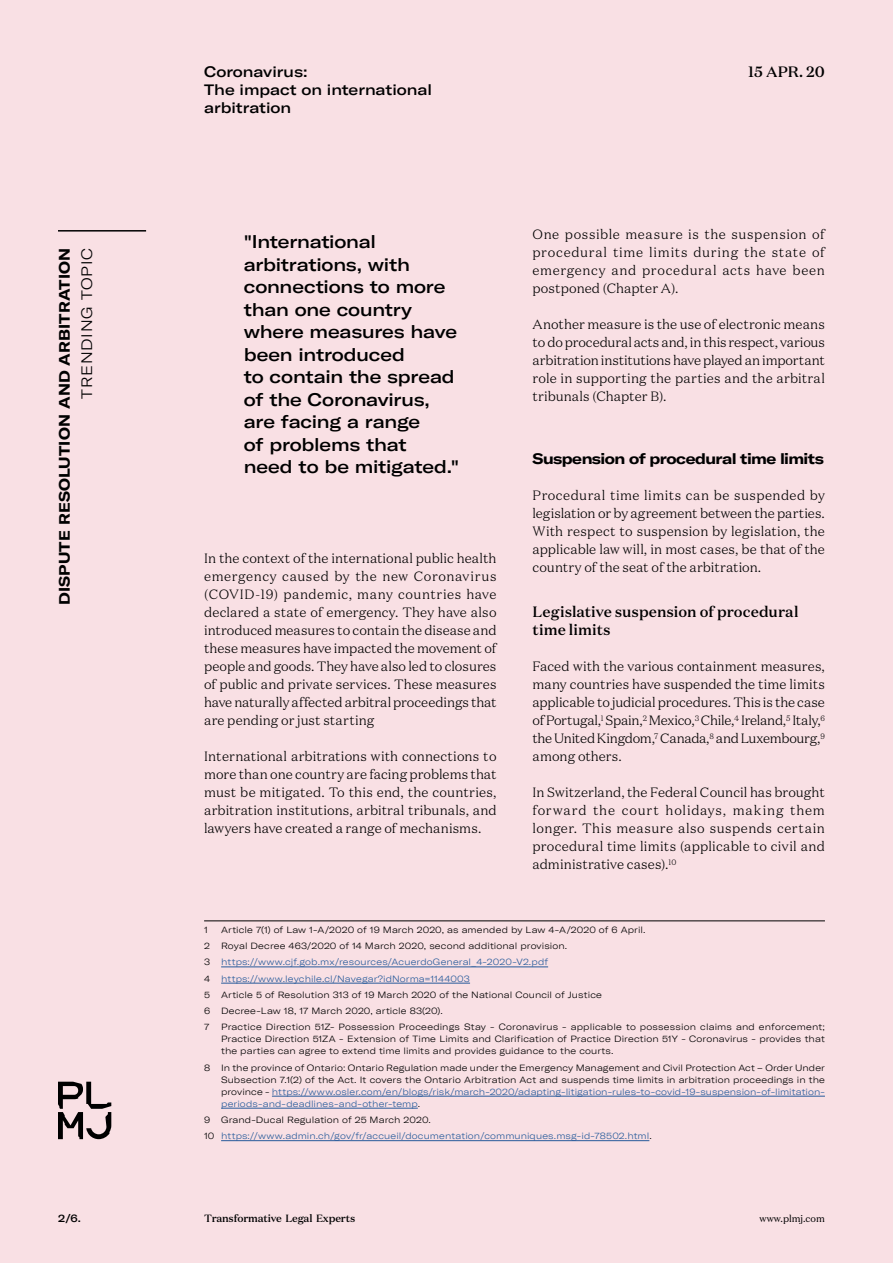
<style>
.page{position:relative;width:893px;height:1263px;background:#f9e0e4}
.page>*{position:absolute;margin:0;border:0;box-sizing:border-box;transform-origin:0 0}
.t1{font:500 expanded 18px/22.5px "GT America";letter-spacing:-.01em;color:#000}
.t2{font:500 15px/18px "Domaine Text";color:#000}
.t3{font:500 expanded 15px/18px "GT America";color:#000}
.t4{font:700 expanded 15px "GT America";letter-spacing:-.025em;color:#000}
.t5{font:700 expanded 15px "GT America";letter-spacing:.01em;color:#000}
.t6{font:300 expanded 15px "GT America";letter-spacing:.05em;color:#000}
.t7{font:300 13.5px/18px "Domaine Text";letter-spacing:.005em;color:#000;text-align:justify}
.t8{font:500 10.5px "Domaine Text";letter-spacing:-.02em;color:#000}
.t9{font:500 expanded 10.5px "GT America";color:#000}
.t10{font:9.75px "Domaine Text";color:#000}
.t11{font:300 expanded 9px/16.2px "GT America";letter-spacing:.01em;color:#000;text-align:justify}
.t12{font:300 expanded 9px/16.2px "GT America";letter-spacing:.01em;color:#275b9b}
.s1{color:#275b9b}
.s2{color:#000}
</style>
<div class="page">
<hr style="left:204px;top:921px;width:621px;height:1px;background:#000">
<hr style="left:221px;top:967px;width:327px;height:1px;background:#275b9b">
<hr style="left:221px;top:983px;width:249px;height:1px;background:#275b9b">
<hr style="left:272px;top:1096px;width:553px;height:1px;background:#275b9b">
<hr style="left:221px;top:1108px;width:197px;height:1px;background:#275b9b">
<hr style="left:221px;top:1140px;width:428px;height:1px;background:#275b9b">
<hr style="left:58px;top:230px;width:88px;height:2px;background:#000">
<svg style="left:58px;top:1082px;width:53px;height:57px"></svg>
<p class="t5" style="left:55px;top:605px;width:359px;rotate:-90deg">DISPUTE RESOLUTION AND ARBITRATION</p>
<p class="t6" style="left:78px;top:399px;width:152px;rotate:-90deg">TRENDING TOPIC</p>
<p class="t9" style="left:58px;top:1211px;width:24px">2/6.</p>
<p class="t3" style="left:204px;top:63px;width:105px">Coronavirus:</p>
<p class="t2" style="left:748px;top:63px;width:78px">15 APR. 20</p>
<p class="t3" style="left:204px;top:81px;width:230px">The impact on international arbitration</p>
<h1 class="t1" style="left:244px;top:230px;width:217px">"International arbitrations, with connections to more than one country where measures have been introduced<br>to contain the spread of the Coronavirus, are facing a range<br>of problems that need to be mitigated."</h1>
<p class="t7" style="left:204px;top:549px;width:294px">In the context of the international public health emergency caused by the new Coronavirus (COVID-19) pandemic, many countries have declared a state of emergency. They have also introduced measures to contain the disease and these measures have impacted the movement of people and goods. They have also led to closures of public and private services. These measures have naturally affected arbitral proceedings that are pending or just starting</p>
<p class="t7" style="left:204px;top:747px;width:294px">International arbitrations with connections to more than one country are facing problems that must be mitigated. To this end, the countries, arbitration institutions, arbitral tribunals, and lawyers have created a range of mechanisms.</p>
<p class="t7" style="left:532px;top:225px;width:294px">One possible measure is the suspension of procedural time limits during the state of emergency and procedural acts have been postponed (Chapter A).</p>
<p class="t7" style="left:532px;top:315px;width:294px">Another measure is the use of electronic means to do procedural acts and, in this respect, various arbitration institutions have played an important role in supporting the parties and the arbitral tribunals (Chapter B).</p>
<p class="t4" style="left:532px;top:449px;width:293px">Suspension of procedural time limits</p>
<p class="t7" style="left:532px;top:486px;width:294px">Procedural time limits can be suspended by legislation or by agreement between the parties.<br>With respect to suspension by legislation, the applicable law will, in most cases, be that of the country of the seat of the arbitration.</p>
<p class="t2" style="left:532px;top:603px;width:268px">Legislative suspension of procedural time limits</p>
<p class="t7" style="left:532px;top:657px;width:294px">Faced with the various containment measures, many countries have suspended the time limits applicable to judicial procedures. This is the case of Portugal,<sup>1</sup> Spain,<sup>2</sup> Mexico,<sup>3</sup> Chile,<sup>4</sup> Ireland,<sup>5</sup> Italy,<sup>6 </sup>the United Kingdom,<sup>7</sup> Canada,<sup>8</sup> and Luxembourg,<sup>9 </sup>among others.</p>
<p class="t7" style="left:532px;top:783px;width:294px">In Switzerland, the Federal Council has brought forward the court holidays, making them longer. This measure also suspends certain procedural time limits (applicable to civil and administrative cases).<sup>10</sup></p>
<p class="t11" style="left:204px;top:922px;width:443px;text-align:left;text-indent:17px">Article 7(1) of Law 1-A/2020 of 19 March 2020, as amended by Law 4-A/2020 of 6 April.<br>2 Royal Decree 463/2020 of 14 March 2020, second additional provision.<br>3 <span class="s1">https://www.cjf.gob.mx/resources/AcuerdoGeneral_4-2020-V2.pdf<br></span>4 <span class="s1">https://www.leychile.cl/Navegar?idNorma=1144003<br></span>5 Article 5 of Resolution 313 of 19 March 2020 of the National Council of Justice<br>6 Decree-Law 18, 17 March 2020, article 83(20).<br>7</p>
<p class="t11" style="left:204px;top:922px;width:5px">1</p>
<p class="t11" style="left:221px;top:1021px;width:605px;line-height:12px">Practice Direction 51Z- Possession Proceedings Stay - Coronavirus - applicable to possession claims and enforcement; Practice Direction 51ZA - Extension of Time Limits and Clarification of Practice Direction 51Y - Coronavirus - provides that the parties can agree to extend time limits and provides guidance to the courts.</p>
<p class="t11" style="left:221px;top:1061px;width:605px;line-height:12px;text-indent:-17px">8 In the province of Ontario: Ontario Regulation made under the Emergency Management and Civil Protection Act – Order Under Subsection 7.1(2) of the Act. It covers the Ontario Arbitration Act and suspends time limits in arbitration proceedings in the province - <span class="s1">https://www.osler.com/en/blogs/risk/march-2020/adapting-litigation-rules-to-covid-19-suspension-of-limitation&shy;periods-and-deadlines-and-other-temp</span>.</p>
<p class="t12" style="left:204px;top:1112px;width:449px"><span class="s2">9 Grand-Ducal Regulation of 25 March 2020.<br>10</span> https://www.admin.ch/gov/fr/accueil/documentation/communiques.msg-id-78502.html<span class="s2">.</span></p>
<p class="t8" style="left:204px;top:1211px;width:153px">Transformative Legal Experts</p>
<p class="t10" style="left:760px;top:1212px;width:67px">www.plmj.com</p>
</div>
